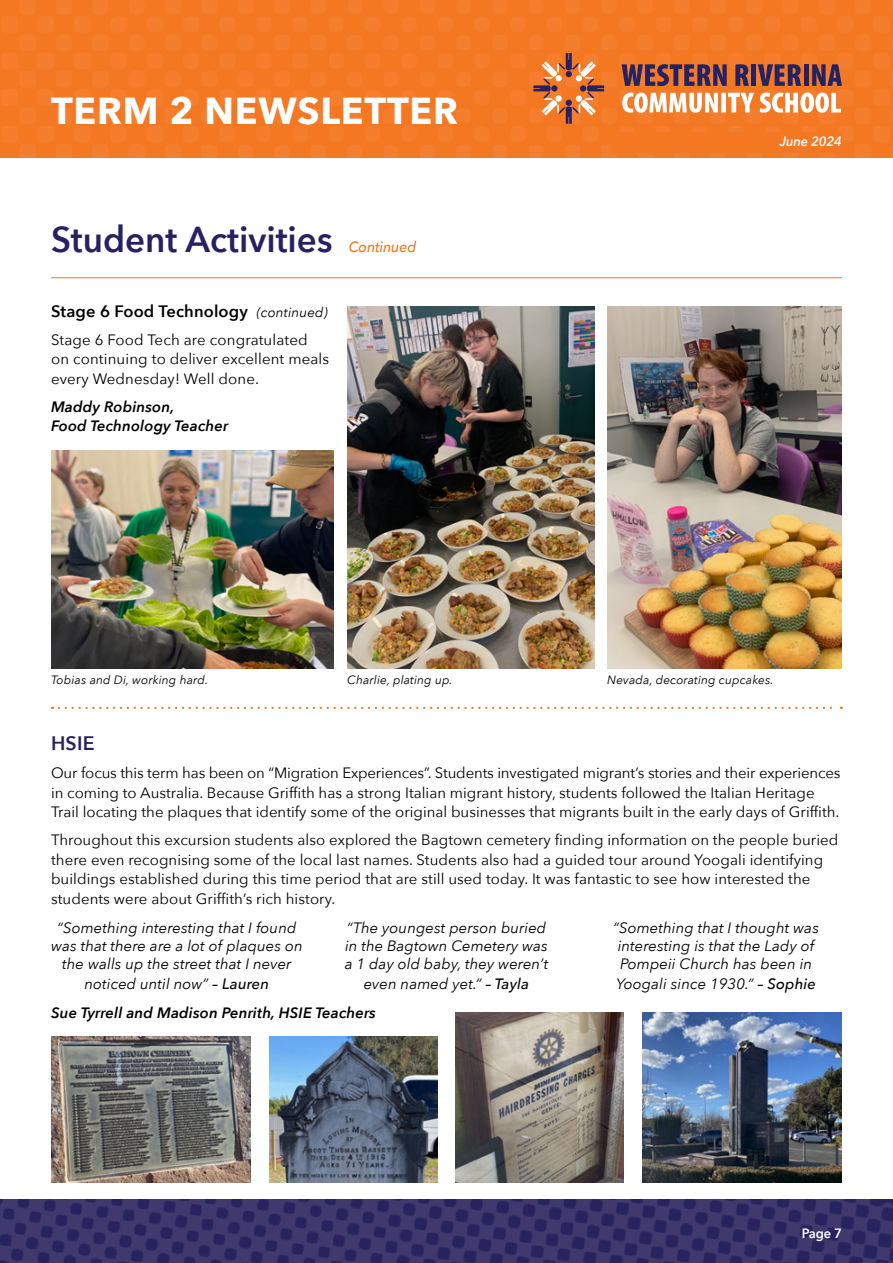
<style>
.page{position:relative;width:893px;height:1263px;background:#fff}
.page>*{position:absolute;margin:0;border:0;box-sizing:border-box;transform-origin:0 0}
.t1{font:700 37.5px "Avenir Next";letter-spacing:.02em;color:#fff}
.t2{font:600 36px "Avenir Next";color:#262262}
.t3{font:600 19.5px "Avenir Next";color:#262262}
.t4{font:600 16.5px "Avenir Next";letter-spacing:.01em;color:#000}
.t5{font:15px/19.5px "Avenir Next";letter-spacing:.005em;color:#000}
.t6{font:italic 15px/18px "Avenir Next";letter-spacing:.005em;color:#000}
.t7{font:italic 600 15px/19.5px "Avenir Next";letter-spacing:.01em;color:#000}
.t8{font:italic 500 15px "Avenir Next";letter-spacing:-.01em;color:#f47721;scale:.95 1}
.t9{font:italic 600 13.5px "Avenir Next";letter-spacing:-.01em;color:#fff;scale:.95 1}
.t10{font:600 13.5px "Avenir Next";color:#fff;scale:.95 1}
.t11{font:italic 12px "Avenir Next";letter-spacing:.01em;color:#000}
.s1{font-weight:400;font-style:italic;font-size:13.5px}
.s2{font-weight:500}
</style>
<div class="page">
<img style="left:0;top:1200px;width:893px;height:63px">
<img style="left:0;top:0;width:893px;height:157px">
<div style="left:612px;top:132px;width:230px;height:21px;background:#f47721"></div>
<svg style="left:622px;top:93px;width:219px;height:20px"></svg>
<svg style="left:622px;top:64px;width:105px;height:22px;background:#774449"></svg>
<svg style="left:735px;top:64px;width:14px;height:22px"></svg>
<div style="left:751px;top:64px;width:5px;height:22px;background:#262262"></div>
<svg style="left:758px;top:64px;width:43px;height:22px"></svg>
<div style="left:803px;top:64px;width:5px;height:22px;background:#262262"></div>
<svg style="left:812px;top:64px;width:30px;height:22px"></svg>
<svg style="left:533px;top:53px;width:71px;height:71px;background:#dc7e46"></svg>
<hr style="left:51px;top:277px;width:791px;height:1px;background:#f47721">
<img style="left:51px;top:451px;width:283px;height:217px">
<img style="left:347px;top:307px;width:247px;height:361px">
<img style="left:607px;top:307px;width:235px;height:361px">
<svg style="left:59px;top:707px;width:783px;height:2px"></svg>
<img style="left:51px;top:1036px;width:200px;height:146px">
<img style="left:270px;top:1036px;width:167px;height:146px">
<img style="left:642px;top:1012px;width:200px;height:170px">
<img style="left:456px;top:1012px;width:167px;height:170px">
<h1 class="t1" style="left:51px;top:78px;width:408px">TERM 2 NEWSLETTER</h1>
<h2 class="t2" style="left:51px;top:209px;width:283px">Student Activities</h2>
<p class="t8" style="left:349px;top:234px;width:72px">Continued</p>
<p class="t4" style="left:51px;top:297px;width:278px">Stage 6 Food Technology <span class="s1">(continued)</span></p>
<p class="t5" style="left:51px;top:329px;width:280px">Stage 6 Food Tech are congratulated on continuing to deliver excellent meals every Wednesday! Well done.</p>
<p class="t7" style="left:51px;top:396px;width:179px">Maddy Robinson,<br>Food Technology Teacher</p>
<p class="t9" style="left:780px;top:130px;width:67px">June 2024</p>
<p class="t11" style="left:51px;top:670px;width:159px">Tobias and Di, working hard.</p>
<p class="t11" style="left:347px;top:670px;width:107px">Charlie, plating up.</p>
<p class="t11" style="left:607px;top:670px;width:168px">Nevada, decorating cupcakes.</p>
<h3 class="t3" style="left:51px;top:727px;width:45px">HSIE</h3>
<p class="t5" style="left:51px;top:763px;width:791px">Our focus this term has been on “Migration Experiences”. Students investigated migrant’s stories and their experiences in coming to Australia. Because Griffith has a strong Italian migrant history, students followed the Italian Heritage<br>Trail locating the plaques that identify some of the original businesses that migrants built in the early days of Griffith.</p>
<p class="t5" style="left:51px;top:830px;width:789px">Throughout this excursion students also explored the Bagtown cemetery finding information on the people buried there even recognising some of the local last names. Students also had a guided tour around Yoogali identifying buildings established during this time period that are still used today. It was fantastic to see how interested the students were about Griffith’s rich history.</p>
<p class="t6" style="left:51px;top:918px;width:253px;text-align:center">“Something interesting that I found was that there are a lot of plaques on the walls up the street that I never</p>
<p class="t6" style="left:85px;top:974px;width:186px">noticed until now” <span class="s2">– Lauren</span></p>
<p class="t6" style="left:345px;top:918px;width:205px">“The youngest person buried in the Bagtown Cemetery was a 1 day old baby, they weren’t</p>
<p class="t6" style="left:364px;top:974px;width:167px">even named yet.” <span class="s2">– Tayla</span></p>
<p class="t6" style="left:613px;top:918px;width:207px">“Something that I thought was interesting is that the Lady of<br>Pompeii Church has been in</p>
<p class="t6" style="left:616px;top:974px;width:201px">Yoogali since 1930.” <span class="s2">– Sophie</span></p>
<p class="t7" style="left:51px;top:1002px;width:326px">Sue Tyrrell and Madison Penrith, HSIE Teachers</p>
<p class="t10" style="left:802px;top:1221px;width:44px">Page 7</p>
</div>
